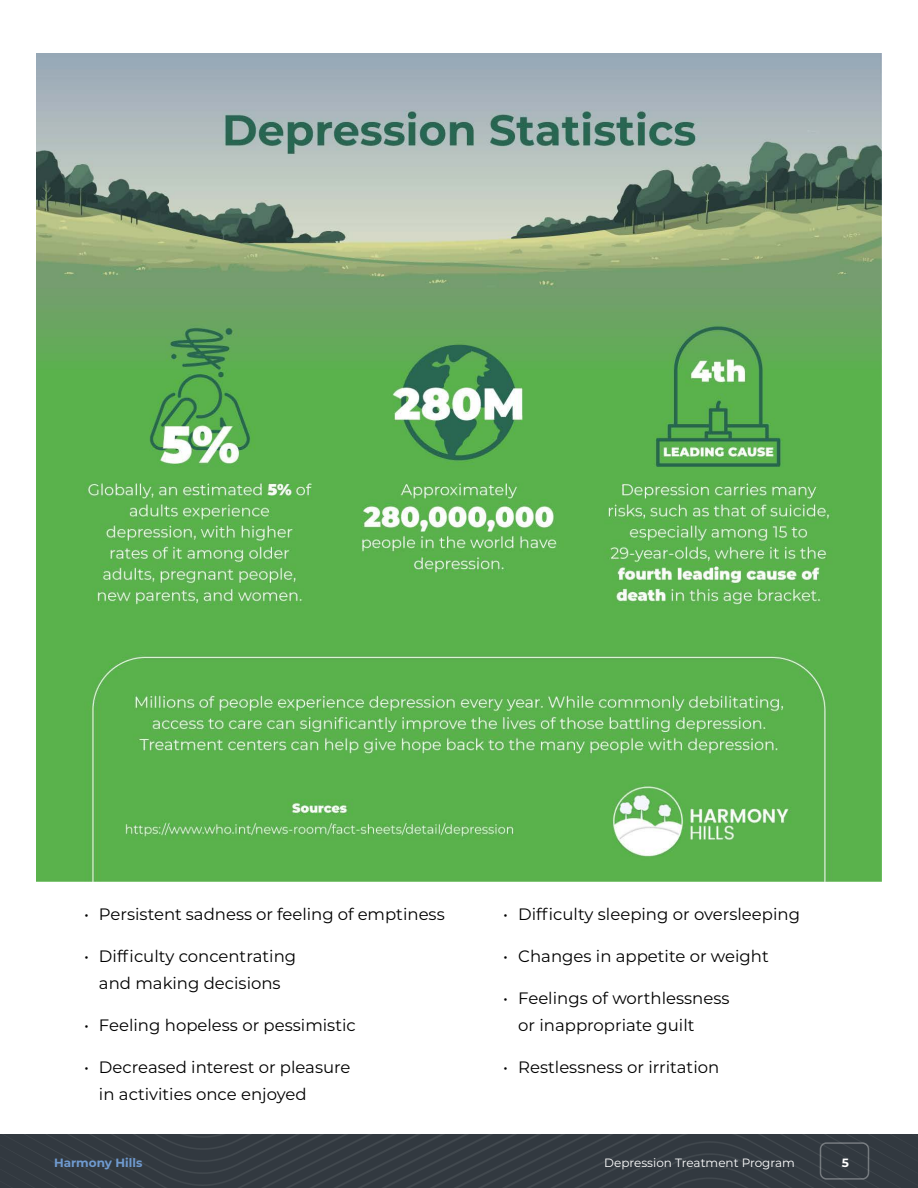
<style>
.page{position:relative;width:918px;height:1188px;background:#fff}
.page>*{position:absolute;margin:0;border:0;box-sizing:border-box;transform-origin:0 0}
.t1{font:16.5px/27px "Montserrat";color:#000}
.t2{font:12px "Montserrat";color:#fff}
.t3{font:700 12px "Montserrat";color:#6f9acf}
.t4{font:700 12px "Montserrat";color:#fff}
</style>
<div class="page">
<img style="left:0;top:1134px;width:918px;height:54px">
<div style="left:820px;top:1142px;width:49px;height:38px;border:2px solid #fff;border-radius:6px"></div>
<img style="left:37px;top:54px;width:844px;height:828px">
<p class="t1" style="left:84px;top:901px;width:362px">• Persistent sadness or feeling of emptiness</p>
<p class="t1" style="left:84px;top:943px;width:214px;text-align:center">• Difficulty concentrating and making decisions</p>
<p class="t1" style="left:84px;top:1012px;width:273px">• Feeling hopeless or pessimistic</p>
<p class="t1" style="left:99px;top:1054px;width:253px;text-indent:-15px">• Decreased interest or pleasure in activities once enjoyed</p>
<p class="t1" style="left:503px;top:901px;width:298px">• Difficulty sleeping or oversleeping</p>
<p class="t1" style="left:503px;top:942px;width:267px">• Changes in appetite or weight</p>
<p class="t1" style="left:518px;top:984px;width:213px;text-indent:-15px">• Feelings of worthlessness or inappropriate guilt</p>
<p class="t1" style="left:503px;top:1053px;width:218px">• Restlessness or irritation</p>
<p class="t3" style="left:54px;top:1154px;width:90px">Harmony Hills</p>
<p class="t2" style="left:604px;top:1154px;width:192px">Depression Treatment Program</p>
<p class="t4" style="left:842px;top:1154px;width:9px">5</p>
</div>
